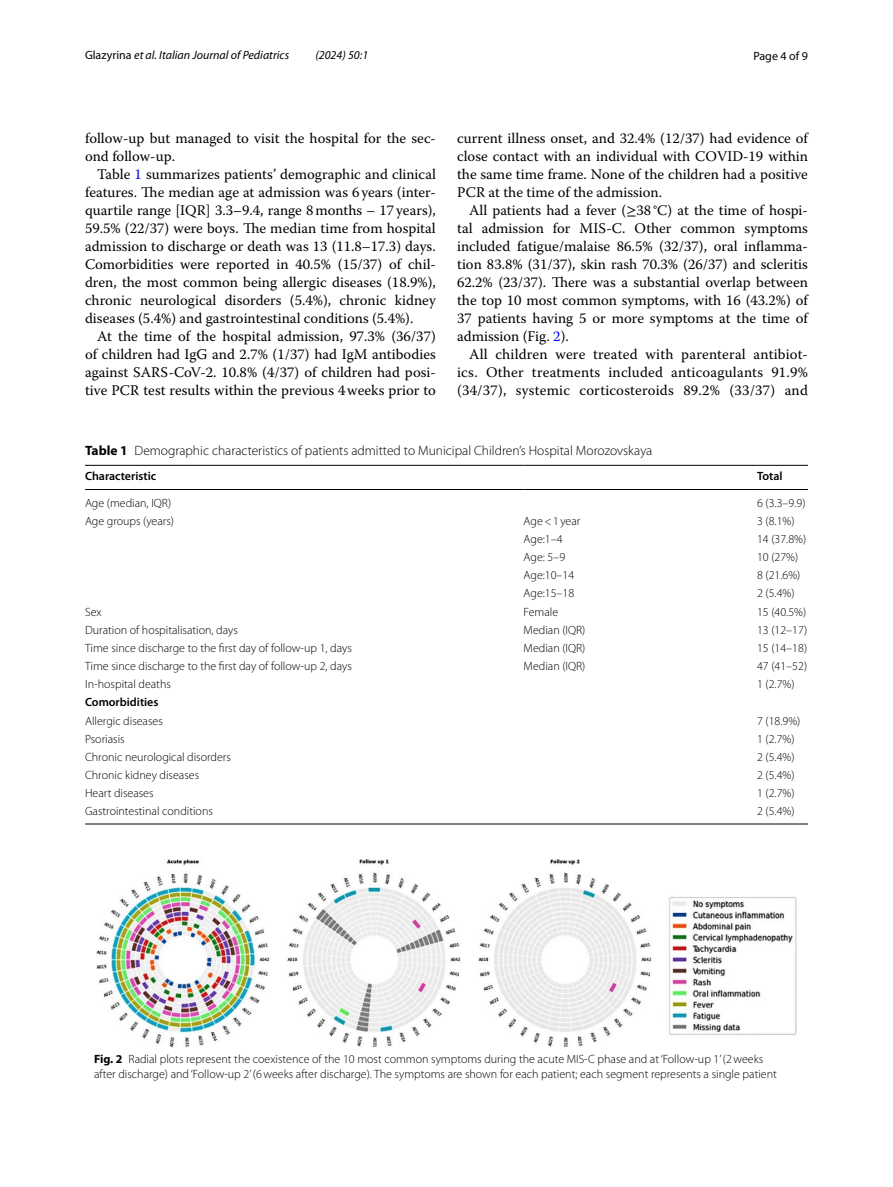
<style>
.page{position:relative;width:893px;height:1187px;background:#fff}
.page>*{position:absolute;margin:0;border:0;box-sizing:border-box;transform-origin:0 0}
.t1{font:14.7px/18px "Warnock Pro";color:#000;text-align:justify}
.t2{font:300 13.5px "Myriad Pro";color:#000}
.t3{font:300 12px/15px "Myriad Pro";color:#000}
.t4{font:italic 12px "Myriad Pro";color:#000}
.t5{font:600 12px "Myriad Pro";color:#000}
.t6{font:12px "Myriad Pro";color:#000}
.s1{font-style:normal}
.s2{color:#00f}
.s3{font-family:"STIX"}
.s4{font-weight:700}
</style>
<div class="page">
<hr style="left:85px;top:465px;width:439px;height:1px;background:#000">
<hr style="left:524px;top:465px;width:233px;height:1px;background:#000">
<hr style="left:85px;top:489px;width:439px;height:1px;background:#000">
<hr style="left:524px;top:489px;width:233px;height:1px;background:#000">
<hr style="left:757px;top:465px;width:51px;height:1px;background:#000">
<hr style="left:757px;top:489px;width:51px;height:1px;background:#000">
<hr style="left:85px;top:823px;width:439px;height:1px;background:#000">
<hr style="left:524px;top:823px;width:233px;height:1px;background:#000">
<hr style="left:757px;top:823px;width:51px;height:1px;background:#000">
<img style="left:96px;top:859px;width:701px;height:188px">
<p class="t4" style="left:85px;top:48px;width:206px"><span class="s1">Glazyrina</span> et al. Italian Journal of Pediatrics</p>
<p class="t4" style="left:315px;top:48px;width:54px">(2024) 50:1</p>
<p class="t6" style="left:753px;top:48px;width:56px">Page 4 of 9</p>
<p class="t1" style="left:85px;top:128px;width:352px">follow-up but managed to visit the hospital for the sec&shy;ond follow-up.</p>
<p class="t1" style="left:85px;top:164px;width:352px;text-indent:12px">Table <span class="s2">1</span> summarizes patients’ demographic and clinical features. The median age at admission was 6years (inter&shy;quartile range [IQR] 3.3–9.4, range 8months – 17years), 59.5% (22/37) were boys. The median time from hospital admission to discharge or death was 13 (11.8–17.3) days.<br>Comorbidities were reported in 40.5% (15/37) of chil&shy;dren, the most common being allergic diseases (18.9%), chronic neurological disorders (5.4%), chronic kidney diseases (5.4%) and gastrointestinal conditions (5.4%).</p>
<p class="t1" style="left:85px;top:326px;width:352px;text-indent:12px">At the time of the hospital admission, 97.3% (36/37) of children had IgG and 2.7% (1/37) had IgM antibodies against SARS-CoV-2. 10.8% (4/37) of children had posi&shy;tive PCR test results within the previous 4weeks prior to</p>
<p class="t1" style="left:457px;top:128px;width:352px">current illness onset, and 32.4% (12/37) had evidence of close contact with an individual with COVID-19 within the same time frame. None of the children had a positive PCR at the time of the admission.</p>
<p class="t1" style="left:457px;top:200px;width:352px;text-indent:12px">All patients had a fever (<span class="s3">≥</span>38°C) at the time of hospi&shy;tal admission for MIS-C. Other common symptoms included fatigue/malaise 86.5% (32/37), oral inflamma&shy;tion 83.8% (31/37), skin rash 70.3% (26/37) and scleritis 62.2% (23/37). There was a substantial overlap between the top 10 most common symptoms, with 16 (43.2%) of 37 patients having 5 or more symptoms at the time of admission (Fig. <span class="s2">2</span>).</p>
<p class="t1" style="left:457px;top:344px;width:352px;text-indent:12px">All children were treated with parenteral antibiot&shy;ics. Other treatments included anticoagulants 91.9% (34/37), systemic corticosteroids 89.2% (33/37) and</p>
<p class="t2" style="left:85px;top:443px;width:569px"><span class="s4">Table 1</span> Demographic characteristics of patients admitted to Municipal Children’s Hospital Morozovskaya</p>
<p class="t5" style="left:85px;top:468px;width:73px">Characteristic</p>
<p class="t5" style="left:757px;top:468px;width:27px">Total</p>
<p class="t3" style="left:85px;top:495px;width:88px">Age (median, IQR)</p>
<p class="t3" style="left:757px;top:495px;width:50px">6 (3.3–9.9)</p>
<p class="t3" style="left:85px;top:513px;width:91px">Age groups (years)</p>
<p class="t3" style="left:524px;top:513px;width:58px">Age&lt;1 year</p>
<p class="t3" style="left:757px;top:513px;width:39px">3 (8.1%)</p>
<p class="t3" style="left:524px;top:531px;width:41px">Age:1–4</p>
<p class="t3" style="left:757px;top:531px;width:51px">14 (37.8%)</p>
<p class="t3" style="left:524px;top:549px;width:43px">Age: 5–9</p>
<p class="t3" style="left:757px;top:549px;width:43px">10 (27%)</p>
<p class="t3" style="left:524px;top:568px;width:52px">Age:10–14</p>
<p class="t3" style="left:757px;top:568px;width:45px">8 (21.6%)</p>
<p class="t3" style="left:524px;top:586px;width:52px">Age:15–18</p>
<p class="t3" style="left:757px;top:586px;width:39px">2 (5.4%)</p>
<p class="t3" style="left:85px;top:604px;width:18px">Sex</p>
<p class="t3" style="left:524px;top:604px;width:36px">Female</p>
<p class="t3" style="left:757px;top:604px;width:51px">15 (40.5%)</p>
<p class="t3" style="left:85px;top:622px;width:154px">Duration of hospitalisation, days</p>
<p class="t3" style="left:524px;top:622px;width:63px">Median (IQR)</p>
<p class="t3" style="left:757px;top:622px;width:52px">13 (12–17)</p>
<p class="t3" style="left:85px;top:640px;width:268px">Time since discharge to the first day of follow-up 1, days</p>
<p class="t3" style="left:524px;top:640px;width:63px">Median (IQR)</p>
<p class="t3" style="left:757px;top:640px;width:52px">15 (14–18)</p>
<p class="t3" style="left:85px;top:658px;width:268px">Time since discharge to the first day of follow-up 2, days</p>
<p class="t3" style="left:524px;top:658px;width:63px">Median (IQR)</p>
<p class="t3" style="left:757px;top:658px;width:52px">47 (41–52)</p>
<p class="t3" style="left:85px;top:676px;width:87px">In-hospital deaths</p>
<p class="t3" style="left:757px;top:676px;width:39px">1 (2.7%)</p>
<p class="t5" style="left:85px;top:694px;width:75px">Comorbidities</p>
<p class="t3" style="left:85px;top:713px;width:79px">Allergic diseases</p>
<p class="t3" style="left:757px;top:713px;width:45px">7 (18.9%)</p>
<p class="t3" style="left:85px;top:731px;width:41px">Psoriasis</p>
<p class="t3" style="left:757px;top:731px;width:39px">1 (2.7%)</p>
<p class="t3" style="left:85px;top:749px;width:147px">Сhronic neurological disorders</p>
<p class="t3" style="left:757px;top:749px;width:39px">2 (5.4%)</p>
<p class="t3" style="left:85px;top:767px;width:116px">Сhronic kidney diseases</p>
<p class="t3" style="left:757px;top:767px;width:39px">2 (5.4%)</p>
<p class="t3" style="left:85px;top:785px;width:70px">Heart diseases</p>
<p class="t3" style="left:757px;top:785px;width:39px">1 (2.7%)</p>
<p class="t3" style="left:85px;top:804px;width:129px">Gastrointestinal conditions</p>
<p class="t3" style="left:757px;top:804px;width:39px">2 (5.4%)</p>
<p class="t3" style="left:94px;top:1051px;width:684px"><span class="s4">Fig. 2</span> Radial plots represent the coexistence of the 10 most common symptoms during the acute MIS-C phase and at‘Follow-up 1’ (2weeks after discharge) and‘Follow-up 2’ (6weeks after discharge). The symptoms are shown for each patient; each segment represents a single patient</p>
</div>
